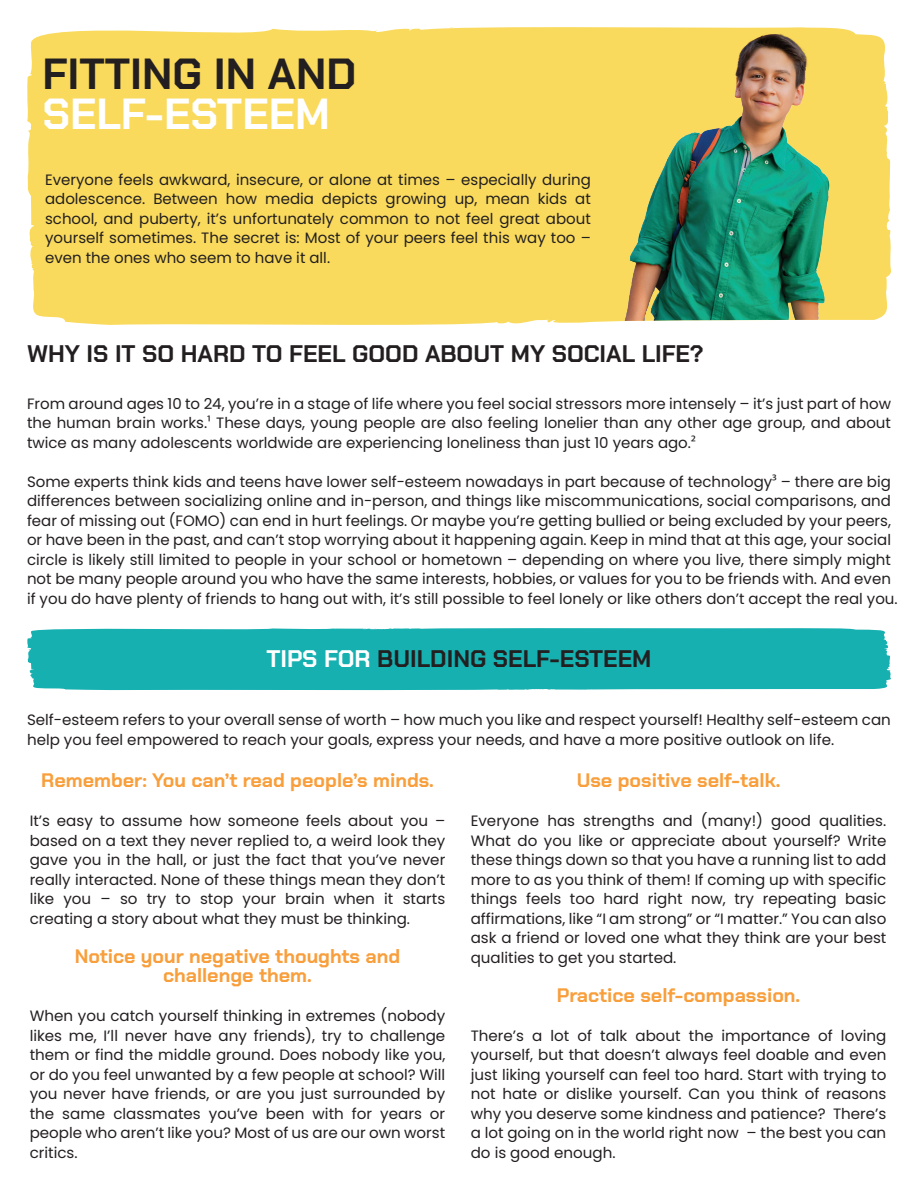
<style>
.page{position:relative;width:918px;height:1188px;background:#fff}
.page>*{position:absolute;margin:0;border:0;box-sizing:border-box;transform-origin:0 0}
.t1{font:700 43.5px "Chakra Petch";color:#231f20}
.t2{font:700 43.5px "Chakra Petch";color:#fff}
.t3{font:700 24px "Chakra Petch";color:#231f20}
.t4{font:700 19.5px/19.5px "Chakra Petch";color:#f89e3b;text-align:center}
.t5{font:15px/19.5px "Poppins";color:#231f20;text-align:justify}
.s1{font-family:"Myriad Pro"}
.s2{color:#fff}
</style>
<div class="page">
<div style="left:27px;top:28px;width:563px;height:297px;background:#f9da5c"></div>
<img style="left:456px;top:27px;width:435px;height:295px">
<div style="left:27px;top:628px;width:864px;height:63px;background:#17b0b1"></div>
<h1 class="t1" style="left:42px;top:48px;width:315px">FITTING IN AND</h1>
<h1 class="t2" style="left:42px;top:89px;width:289px">SELF-ESTEEM</h1>
<p class="t5" style="left:45px;top:170px;width:547px">Everyone feels awkward, insecure, or alone at times – especially during adolescence. Between how media depicts growing up, mean kids at school, and puberty, it’s unfortunately common to not feel great about yourself sometimes. The secret is: Most of your peers feel this way too – even the ones who seem to have it all.</p>
<h2 class="t3" style="left:27px;top:340px;width:678px">WHY IS IT SO HARD TO FEEL GOOD ABOUT MY SOCIAL LIFE?</h2>
<p class="t5" style="left:27px;top:394px;width:866px">From around ages 10 to 24, you’re in a stage of life where you feel social stressors more intensely – it’s just part of how the human brain works.<span class="s1">1</span> These days, young people are also feeling lonelier than any other age group, and about twice as many adolescents worldwide are experiencing loneliness than just 10 years ago.<span class="s1">2</span></p>
<p class="t5" style="left:27px;top:472px;width:872px;text-align:left">Some experts think kids and teens have lower self-esteem nowadays in part because of technology<span class="s1">3</span> – there are big differences between socializing online and in-person, and things like miscommunications, social comparisons, and fear of missing out (FOMO) can end in hurt feelings. Or maybe you’re getting bullied or being excluded by your peers, or have been in the past, and can’t stop worrying about it happening again. Keep in mind that at this age, your social circle is likely still limited to people in your school or hometown – depending on where you live, there simply might not be many people around you who have the same interests, hobbies, or values for you to be friends with. And even if you do have plenty of friends to hang out with, it’s still possible to feel lonely or like others don’t accept the real you.</p>
<h2 class="t3" style="left:266px;top:644px;width:387px"><span class="s2">TIPS FOR</span> BUILDING SELF-ESTEEM</h2>
<p class="t5" style="left:27px;top:710px;width:865px">Self-esteem refers to your overall sense of worth – how much you like and respect yourself! Healthy self-esteem can help you feel empowered to reach your goals, express your needs, and have a more positive outlook on life.</p>
<h3 class="t4" style="left:41px;top:771px;width:394px">Remember: You can’t read people’s minds.</h3>
<p class="t5" style="left:30px;top:812px;width:417px">It’s easy to assume how someone feels about you – based on a text they never replied to, a weird look they gave you in the hall, or just the fact that you’ve never really interacted. None of these things mean they don’t like you – so try to stop your brain when it starts creating a story about what they must be thinking.</p>
<h3 class="t4" style="left:75px;top:946px;width:327px">Notice your negative thoughts and challenge them.</h3>
<p class="t5" style="left:30px;top:1007px;width:417px">When you catch yourself thinking in extremes (nobody likes me, I’ll never have any friends), try to challenge them or find the middle ground. Does nobody like you, or do you feel unwanted by a few people at school? Will you never have friends, or are you just surrounded by the same classmates you’ve been with for years or people who aren’t like you? Most of us are our own worst critics.</p>
<h3 class="t4" style="left:577px;top:771px;width:205px">Use positive self-talk.</h3>
<p class="t5" style="left:471px;top:812px;width:417px">Everyone has strengths and (many!) good qualities.<br>What do you like or appreciate about yourself? Write these things down so that you have a running list to add more to as you think of them! If coming up with specific things feels too hard right now, try repeating basic affirmations, like “I am strong” or “I matter.” You can also ask a friend or loved one what they think are your best qualities to get you started.</p>
<h3 class="t4" style="left:557px;top:985px;width:245px">Practice self-compassion.</h3>
<p class="t5" style="left:471px;top:1026px;width:417px">There’s a lot of talk about the importance of loving yourself, but that doesn’t always feel doable and even just liking yourself can feel too hard. Start with trying to not hate or dislike yourself. Can you think of reasons why you deserve some kindness and patience? There’s a lot going on in the world right now – the best you can do is good enough.</p>
</div>
